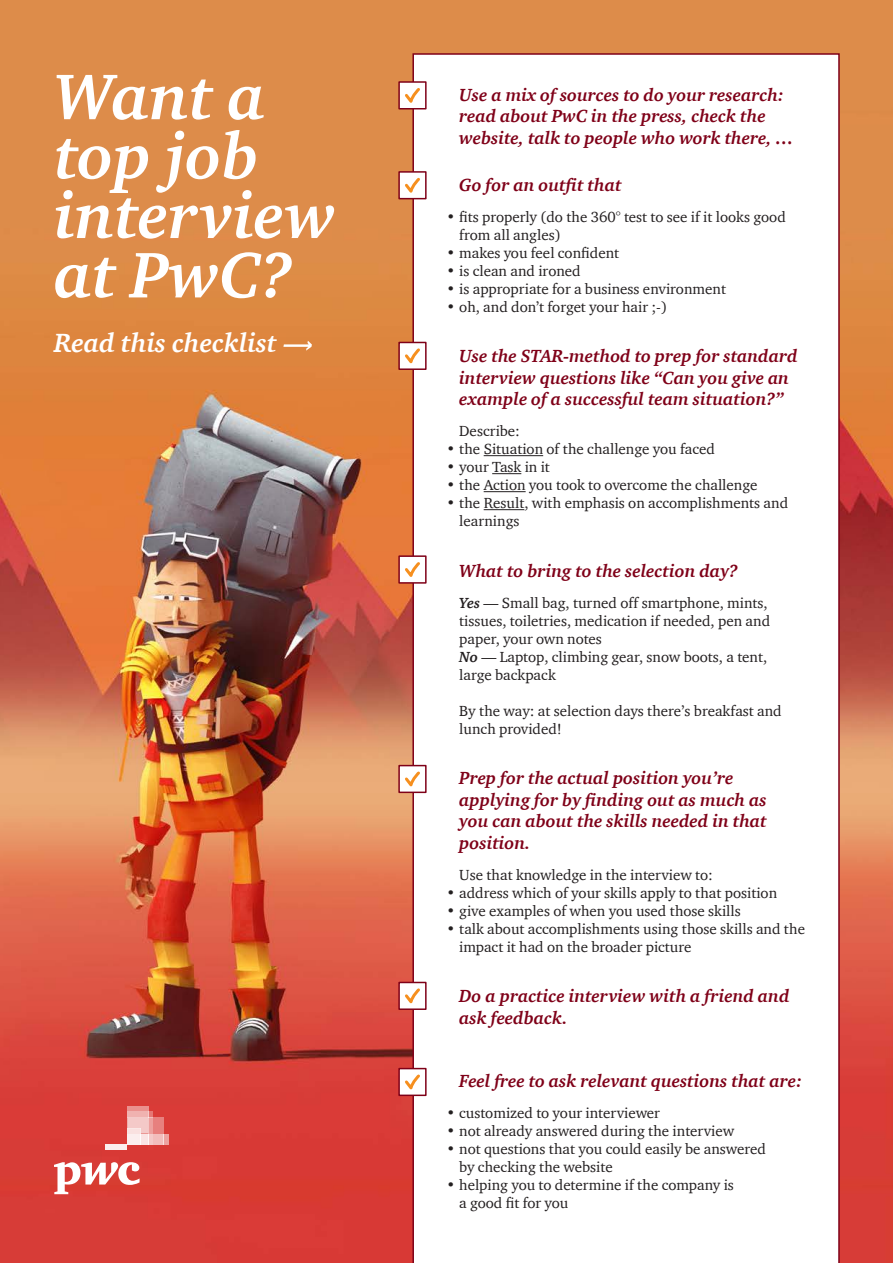
<style>
.page{position:relative;width:893px;height:1263px;background:#fff}
.page>*{position:absolute;margin:0;border:0;box-sizing:border-box;transform-origin:0 0}
.t1{font:italic 700 66px/59.4px "ITC Charter Com";color:#fff}
.t2{font:italic 700 27px "ITC Charter Com";color:#fff}
.Checkpoint{font:italic 700 18px/21.6px "ITC Charter Com";color:#7f0118}
.List_Title{font:15px/18px "ITC Charter Com";color:#231f20}
.s1{font-weight:700;font-style:italic}
</style>
<div class="page">
<img style="left:0;top:0;width:893px;height:1263px">
<svg style="left:412px;top:53px;width:428px;height:1210px"></svg>
<hr style="left:484px;top:455px;width:59px;height:1px;background:#231f20">
<svg style="left:492px;top:473px;width:29px;height:1px"></svg>
<hr style="left:484px;top:491px;width:42px;height:1px;background:#231f20">
<hr style="left:484px;top:509px;width:40px;height:1px;background:#231f20">
<svg style="left:283px;top:341px;width:29px;height:10px"></svg>
<svg style="left:54px;top:1162px;width:86px;height:32px"></svg>
<div style="left:164px;top:1134px;width:5px;height:10px;background:#eda2a0"></div>
<div style="left:153px;top:1117px;width:11px;height:17px;background:#e7807e"></div>
<div style="left:106px;top:1144px;width:21px;height:6px;background:#fbeeee"></div>
<div style="left:127px;top:1134px;width:14px;height:10px;background:#fbeeee"></div>
<div style="left:141px;top:1134px;width:8px;height:10px;background:#fae4e4"></div>
<hr style="left:149px;top:1134px;width:4px;height:10px;background:#f4c9c8">
<div style="left:153px;top:1134px;width:11px;height:10px;background:#f2bdbc"></div>
<hr style="left:127px;top:1107px;width:22px;height:4px;background:#ea918e">
<svg style="left:127px;top:1111px;width:26px;height:23px"></svg>
<hr style="left:149px;top:1117px;width:4px;height:17px;background:#eda09e">
<div style="left:398px;top:81px;width:29px;height:28px;background:#fff;border:2px solid #7f0118"></div>
<svg style="left:402px;top:88px;width:20px;height:20px"></svg>
<div style="left:398px;top:171px;width:29px;height:28px;background:#fff;border:2px solid #7f0118"></div>
<svg style="left:402px;top:177px;width:20px;height:21px"></svg>
<div style="left:398px;top:342px;width:29px;height:28px;background:#fff;border:2px solid #7f0118"></div>
<svg style="left:402px;top:348px;width:20px;height:20px"></svg>
<div style="left:398px;top:555px;width:29px;height:29px;background:#fff;border:2px solid #7f0118"></div>
<svg style="left:402px;top:562px;width:20px;height:20px"></svg>
<div style="left:398px;top:765px;width:29px;height:28px;background:#fff;border:2px solid #7f0118"></div>
<svg style="left:402px;top:771px;width:20px;height:21px"></svg>
<div style="left:398px;top:982px;width:29px;height:28px;background:#fff;border:2px solid #7f0118"></div>
<svg style="left:402px;top:988px;width:20px;height:20px"></svg>
<div style="left:398px;top:1068px;width:29px;height:28px;background:#fff;border:2px solid #7f0118"></div>
<svg style="left:402px;top:1074px;width:20px;height:21px"></svg>
<p class="t1" style="left:54px;top:66px;width:283px">Want a top job interview at PwC?</p>
<p class="t2" style="left:54px;top:326px;width:224px">Read this checklist</p>
<p class="Checkpoint" style="left:459px;top:83px;width:336px">Use a mix of sources to do your research: read about PwC in the press, check the website, talk to people who work there, …</p>
<p class="Checkpoint" style="left:459px;top:174px;width:164px">Go for an outfit that</p>
<p class="List_Title" style="left:459px;top:207px;width:328px;text-indent:-13px">• fits properly (do the 360° test to see if it looks good from all angles)</p>
<p class="List_Title" style="left:446px;top:243px;width:174px">• makes you feel confident</p>
<p class="List_Title" style="left:446px;top:261px;width:136px">• is clean and ironed</p>
<p class="List_Title" style="left:446px;top:279px;width:281px">• is appropriate for a business environment</p>
<p class="List_Title" style="left:446px;top:297px;width:222px">• oh, and don’t forget your hair ;-)</p>
<p class="Checkpoint" style="left:459px;top:345px;width:340px">Use the STAR-method to prep for standard interview questions like “Can you give an example of a successful team situation?”</p>
<p class="List_Title" style="left:459px;top:422px;width:62px">Describe:</p>
<p class="List_Title" style="left:446px;top:440px;width:270px">• the Situation of the challenge you faced</p>
<p class="List_Title" style="left:446px;top:458px;width:105px">• your Task in it</p>
<p class="List_Title" style="left:446px;top:476px;width:312px">• the Action you took to overcome the challenge</p>
<p class="List_Title" style="left:459px;top:494px;width:330px;text-indent:-13px">• the Result, with emphasis on accomplishments and learnings</p>
<p class="Checkpoint" style="left:459px;top:560px;width:280px">What to bring to the selection day?</p>
<p class="List_Title" style="left:459px;top:593px;width:312px"><span class="s1">Yes</span> — Small bag, turned off smartphone, mints, tissues, toiletries, medication if needed, pen and paper, your own notes</p>
<p class="List_Title" style="left:459px;top:647px;width:309px"><span class="s1">No</span> — Laptop, climbing gear, snow boots, a tent, large backpack</p>
<p class="List_Title" style="left:459px;top:701px;width:324px">By the way: at selection days there’s breakfast and lunch provided!</p>
<p class="Checkpoint" style="left:459px;top:767px;width:309px">Prep for the actual position you’re applying for by finding out as much as you can about the skills needed in that position.</p>
<p class="List_Title" style="left:459px;top:865px;width:255px">Use that knowledge in the interview to:</p>
<p class="List_Title" style="left:446px;top:883px;width:332px">• address which of your skills apply to that position</p>
<p class="List_Title" style="left:446px;top:901px;width:296px">• give examples of when you used those skills</p>
<p class="List_Title" style="left:459px;top:919px;width:347px;text-indent:-13px">• talk about accomplishments using those skills and the impact it had on the broader picture</p>
<p class="Checkpoint" style="left:459px;top:985px;width:332px">Do a practice interview with a friend and ask feedback.</p>
<p class="Checkpoint" style="left:459px;top:1070px;width:344px">Feel free to ask relevant questions that are:</p>
<p class="List_Title" style="left:446px;top:1103px;width:215px">• customized to your interviewer</p>
<p class="List_Title" style="left:446px;top:1121px;width:289px">• not already answered during the interview</p>
<p class="List_Title" style="left:459px;top:1139px;width:308px;text-indent:-13px">• not questions that you could easily be answered by checking the website</p>
<p class="List_Title" style="left:459px;top:1175px;width:276px;text-indent:-13px">• helping you to determine if the company is a good fit for you</p>
</div>
